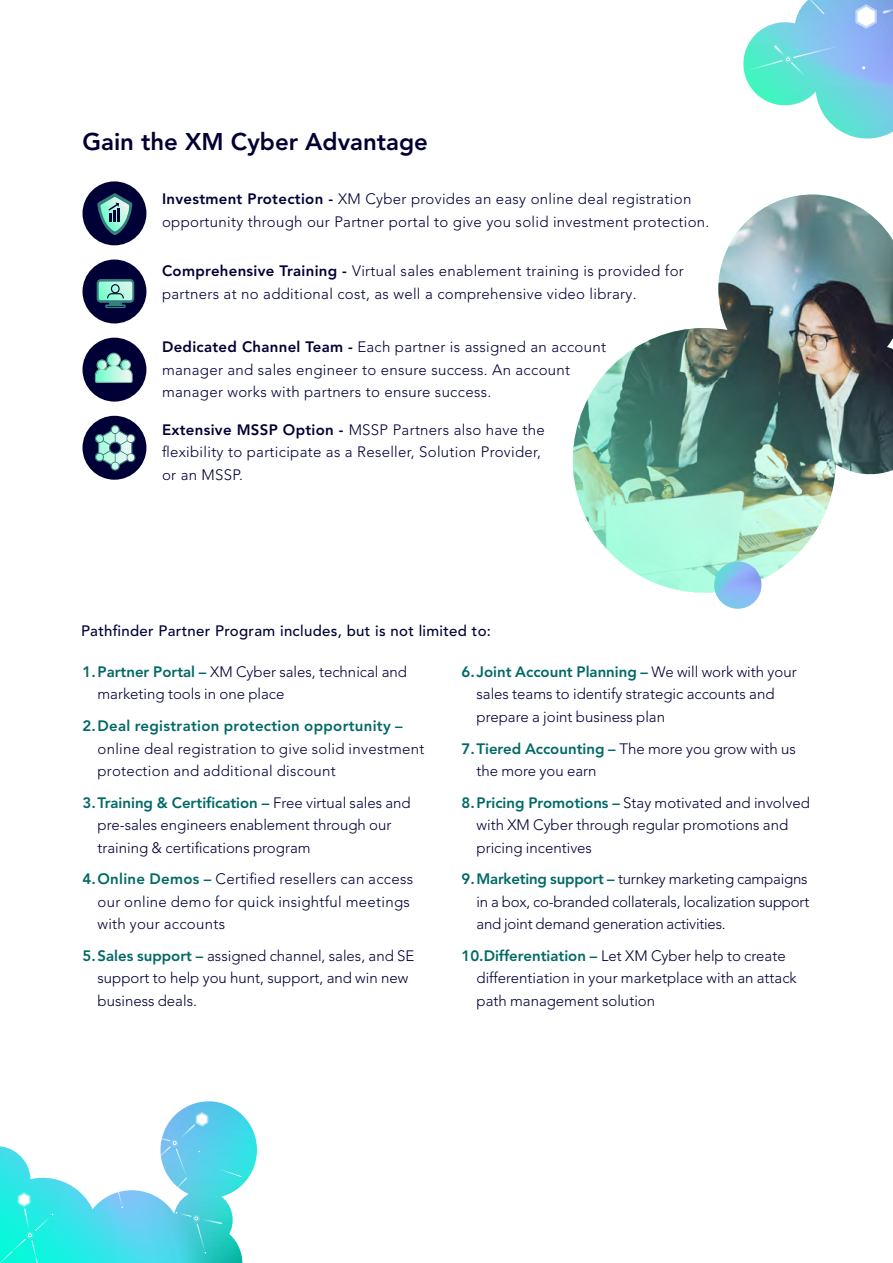
<style>
.page{position:relative;width:893px;height:1263px;background:#fff}
.page>*{position:absolute;margin:0;border:0;box-sizing:border-box;transform-origin:0 0}
.t1{font:800 24px "Avenir LT Pro";color:#003}
.t2{font:300 15px/22.5px "Avenir LT Pro";color:#000036}
.t3{font:300 15px/22.5px "Avenir LT Pro";letter-spacing:.02em;color:#000036}
.t4{font:500 15px "Avenir LT Pro";letter-spacing:.02em;color:#000036}
.t5{font:800 15px "Avenir LT Pro";letter-spacing:.02em;color:#006966}
.s1{font-weight:800}
.s2{font-weight:800;color:#006966}
</style>
<div class="page">
<div style="left:83px;top:181px;width:63px;height:64px;background:#000036;border-radius:50%"></div>
<svg style="left:97px;top:193px;width:35px;height:42px"></svg>
<div style="left:83px;top:260px;width:63px;height:63px;background:#000036;border-radius:50%"></div>
<svg style="left:97px;top:279px;width:37px;height:29px"></svg>
<div style="left:111px;top:284px;width:9px;height:9px;border:1px solid #000031;border-radius:50%"></div>
<div style="left:83px;top:338px;width:63px;height:64px;background:#000036;border-radius:50%"></div>
<svg style="left:95px;top:353px;width:38px;height:30px"></svg>
<div style="left:83px;top:416px;width:63px;height:64px;background:#000036;border-radius:50%"></div>
<svg style="left:95px;top:425px;width:40px;height:46px"></svg>
<img style="left:572px;top:195px;width:321px;height:398px">
<svg style="left:743px;top:0;width:150px;height:139px"></svg>
<img style="left:714px;top:561px;width:47px;height:48px;border-radius:24px">
<svg style="left:0;top:1101px;width:257px;height:162px"></svg>
<svg style="left:216px;top:1168px;width:26px;height:9px"></svg>
<svg style="left:116px;top:1186px;width:7px;height:22px"></svg>
<svg style="left:176px;top:1212px;width:47px;height:41px;background:#41cdd3"></svg>
<svg style="left:150px;top:1112px;width:58px;height:78px"></svg>
<svg style="left:0;top:1192px;width:53px;height:71px;background:#23f1e1"></svg>
<h1 class="t1" style="left:82px;top:128px;width:347px">Gain the XM Cyber Advantage</h1>
<p class="t3" style="left:162px;top:188px;width:549px"><span class="s1">Investment Protection -</span> XM Cyber provides an easy online deal registration opportunity through our Partner portal to give you solid investment protection.</p>
<p class="t3" style="left:162px;top:260px;width:523px"><span class="s1">Comprehensive Training -</span> Virtual sales enablement training is provided for partners at no additional cost, as well a comprehensive video library.</p>
<p class="t3" style="left:162px;top:336px;width:445px"><span class="s1">Dedicated Channel Team -</span> Each partner is assigned an account manager and sales engineer to ensure success. An account manager works with partners to ensure success.</p>
<p class="t3" style="left:162px;top:418px;width:384px"><span class="s1">Extensive MSSP Option -</span> MSSP Partners also have the flexibility to participate as a Reseller, Solution Provider, or an MSSP.</p>
<p class="t4" style="left:81px;top:621px;width:411px">Pathfinder Partner Program includes, but is not limited to:</p>
<p class="t2" style="left:98px;top:661px;width:311px;text-indent:-15px"><span class="s2">1.Partner Portal –</span> XM Cyber sales, technical and marketing tools in one place</p>
<p class="t5" style="left:82px;top:717px;width:322px">2.Deal registration protection opportunity –</p>
<p class="t3" style="left:98px;top:737px;width:328px">online deal registration to give solid investment protection and additional discount</p>
<p class="t2" style="left:98px;top:791px;width:315px;text-indent:-15px"><span class="s2">3.Training &amp; Certification –</span> Free virtual sales and pre-sales engineers enablement through our training &amp; certifications program</p>
<p class="t3" style="left:98px;top:868px;width:317px;text-indent:-15px"><span class="s2">4.Online Demos –</span> Certified resellers can access our online demo for quick insightful meetings with your accounts</p>
<p class="t2" style="left:98px;top:944px;width:318px;text-indent:-15px"><span class="s2">5.Sales support –</span> assigned channel, sales, and SE support to help you hunt, support, and win new business deals.</p>
<p class="t2" style="left:476px;top:661px;width:322px;text-indent:-15px"><span class="s2">6.Joint Account Planning –</span> We will work with your sales teams to identify strategic accounts and prepare a joint business plan</p>
<p class="t2" style="left:476px;top:737px;width:321px;text-indent:-15px"><span class="s2">7.Tiered Accounting –</span> The more you grow with us the more you earn</p>
<p class="t2" style="left:476px;top:791px;width:335px;text-indent:-15px"><span class="s2">8.Pricing Promotions –</span> Stay motivated and involved with XM Cyber through regular promotions and pricing incentives</p>
<p class="t2" style="left:476px;top:868px;width:334px;text-indent:-15px"><span class="s2">9.Marketing support –</span> turnkey marketing campaigns in a box, co-branded collaterals, localization support and joint demand generation activities.</p>
<p class="t2" style="left:476px;top:944px;width:322px;text-indent:-15px"><span class="s2">10.Differentiation –</span> Let XM Cyber help to create differentiation in your marketplace with an attack path management solution</p>
</div>
